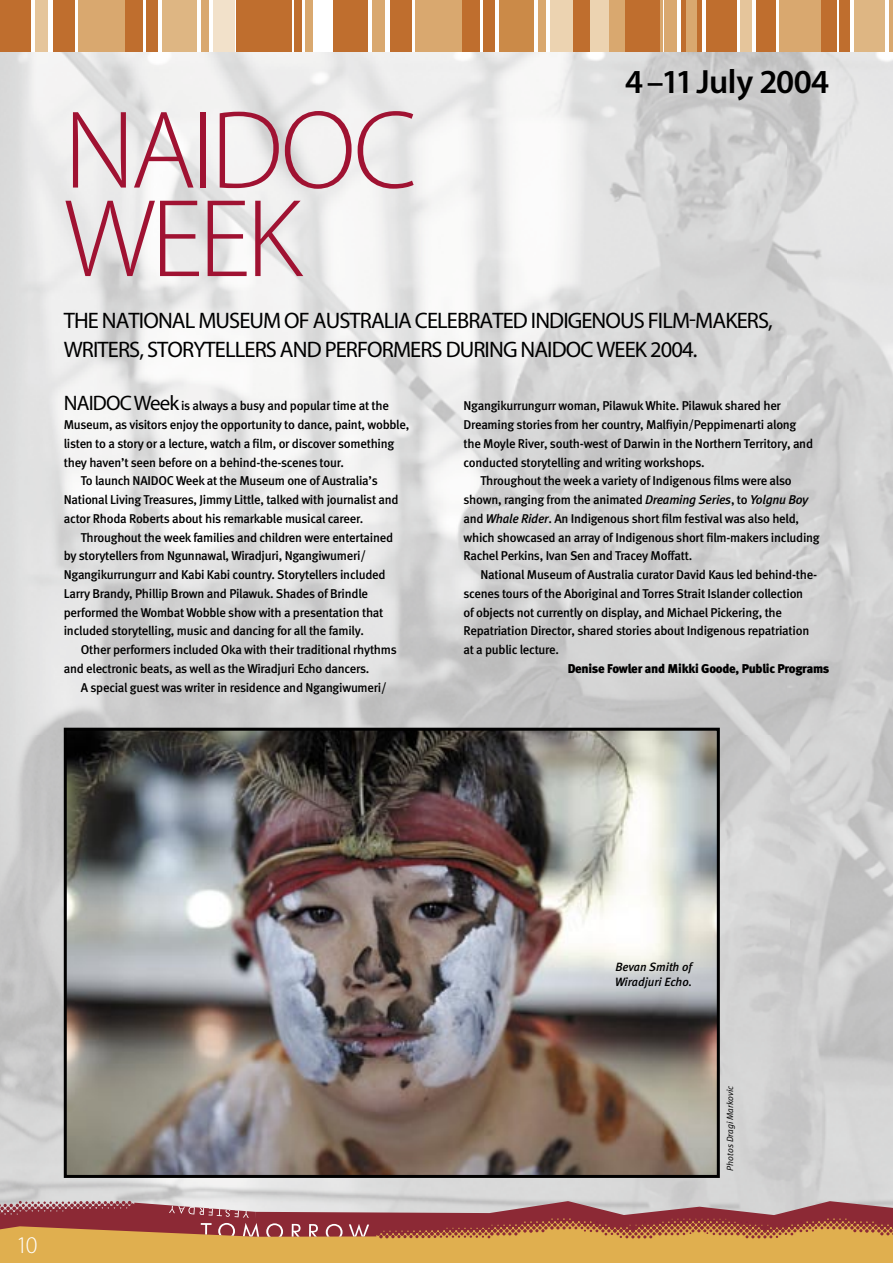
<style>
.page{position:relative;width:893px;height:1263px;background:#fff}
.page>*{position:absolute;margin:0;border:0;box-sizing:border-box;transform-origin:0 0}
.t1{font:300 111.75px/88.5px "Myriad Pro";letter-spacing:-.04em;color:#a01232}
.t2{font:600 33.75px "Myriad Pro";letter-spacing:-.02em;color:#000}
.t3{font:300 24px "Myriad Pro";color:#fff}
.t4{font:22.5px/28.5px "Myriad Pro";letter-spacing:-.04em;color:#000}
.t5{font:500 12.75px "Meta";letter-spacing:-.02em;color:#000}
.t6{font:12.75px "Meta Black LF";letter-spacing:-.02em;color:#000}
.t7{font:italic 500 12px/15px "Meta";color:#000}
.t8{font:italic 9px "Meta Normal";color:#000}
.s1{font-family:"Myriad Pro";font-weight:400;font-size:21px}
.s2{font-style:italic}
</style>
<div class="page">
<div style="left:0;top:1238px;width:893px;height:25px;background:#e0af4f"></div>
<div style="left:550px;top:0;width:112px;height:52px;background:#ecd3b1"></div>
<div style="left:123px;top:0;width:20px;height:52px;background:#bf6e2e"></div>
<div style="left:236px;top:0;width:56px;height:52px;background:#bf6e2e"></div>
<div style="left:295px;top:0;width:7px;height:52px;background:#bf6e2e"></div>
<div style="left:78px;top:0;width:47px;height:52px;background:#d9a86f"></div>
<div style="left:162px;top:0;width:34px;height:52px;background:#deb683"></div>
<div style="left:146px;top:0;width:12px;height:52px;background:#bf6e2e"></div>
<div style="left:201px;top:0;width:7px;height:52px;background:#d9a86f"></div>
<div style="left:213px;top:0;width:22px;height:52px;background:#f2e1ca"></div>
<div style="left:35px;top:0;width:13px;height:52px;background:#e5c59b"></div>
<div style="left:53px;top:0;width:21px;height:52px;background:#bf6e2e"></div>
<div style="left:0;top:0;width:31px;height:52px;background:#bf6e2e"></div>
<div style="left:306px;top:0;width:7px;height:52px;background:#d9a86f"></div>
<div style="left:460px;top:0;width:20px;height:52px;background:#bf6e2e"></div>
<div style="left:573px;top:0;width:17px;height:52px;background:#bf6e2e"></div>
<div style="left:415px;top:0;width:47px;height:52px;background:#d9a86f"></div>
<div style="left:499px;top:0;width:34px;height:52px;background:#cb8a48"></div>
<div style="left:483px;top:0;width:12px;height:52px;background:#bf6e2e"></div>
<div style="left:538px;top:0;width:8px;height:52px;background:#d9a86f"></div>
<div style="left:372px;top:0;width:13px;height:52px;background:#d9a86f"></div>
<div style="left:390px;top:0;width:22px;height:52px;background:#bf6e2e"></div>
<div style="left:334px;top:0;width:34px;height:52px;background:#bf6e2e"></div>
<div style="left:609px;top:0;width:54px;height:52px;background:#d9a86f"></div>
<div style="left:664px;top:0;width:13px;height:52px;background:#d9a86f"></div>
<div style="left:681px;top:0;width:6px;height:52px;background:#bf6e2e"></div>
<div style="left:625px;top:0;width:34px;height:52px;background:#bf6e2e"></div>
<div style="left:819px;top:0;width:18px;height:52px;background:#bf6e2e"></div>
<div style="left:779px;top:0;width:42px;height:52px;background:#d9a86f"></div>
<div style="left:854px;top:0;width:30px;height:52px;background:#deb683"></div>
<div style="left:840px;top:0;width:10px;height:52px;background:#bf6e2e"></div>
<hr style="left:889px;top:0;width:4px;height:52px;background:#d9a86f">
<div style="left:740px;top:0;width:12px;height:52px;background:#e5c59b"></div>
<div style="left:756px;top:0;width:20px;height:52px;background:#bf6e2e"></div>
<div style="left:706px;top:0;width:30px;height:52px;background:#bf6e2e"></div>
<div style="left:692px;top:0;width:10px;height:52px;background:#bf6e2e"></div>
<div style="left:686px;top:0;width:11px;height:52px;background:#d9a86f"></div>
<img style="left:64px;top:728px;width:656px;height:450px">
<svg style="left:0;top:1201px;width:893px;height:37px;background:#ac685f"></svg>
<h2 class="t2" style="left:625px;top:63px;width:205px">4–11 July 2004</h2>
<h1 class="t1" style="left:64px;top:108px;width:355px">NAIDOC<br>WEEK</h1>
<h3 class="t4" style="left:64px;top:307px;width:711px">THE NATIONAL MUSEUM OF AUSTRALIA CELEBRATED INDIGENOUS FILM-MAKERS,<br>WRITERS, STORYTELLERS AND PERFORMERS DURING NAIDOC WEEK 2004.</h3>
<p class="t5" style="left:64px;top:398px;width:327px"><span class="s1">NAIDOC Week</span> is always a busy and popular time at the</p>
<p class="t5" style="left:64px;top:417px;width:347px">Museum, as visitors enjoy the opportunity to dance, paint, wobble,</p>
<p class="t5" style="left:64px;top:436px;width:332px">listen to a story or a lecture, watch a film, or discover something</p>
<p class="t5" style="left:64px;top:455px;width:282px">they haven’t seen before on a behind-the-scenes tour.</p>
<p class="t5" style="left:81px;top:473px;width:298px">To launch NAIDOC Week at the Museum one of Australia’s</p>
<p class="t5" style="left:64px;top:492px;width:336px">National Living Treasures, Jimmy Little, talked with journalist and</p>
<p class="t5" style="left:64px;top:511px;width:301px">actor Rhoda Roberts about his remarkable musical career.</p>
<p class="t5" style="left:81px;top:530px;width:314px">Throughout the week families and children were entertained</p>
<p class="t5" style="left:64px;top:548px;width:304px">by storytellers from Ngunnawal, Wiradjuri, Ngangiwumeri/</p>
<p class="t5" style="left:64px;top:567px;width:323px">Ngangikurrungurr and Kabi Kabi country. Storytellers included</p>
<p class="t5" style="left:64px;top:586px;width:306px">Larry Brandy, Phillip Brown and Pilawuk. Shades of Brindle</p>
<p class="t5" style="left:64px;top:605px;width:321px">performed the Wombat Wobble show with a presentation that</p>
<p class="t5" style="left:64px;top:623px;width:302px">included storytelling, music and dancing for all the family.</p>
<p class="t5" style="left:81px;top:642px;width:318px">Other performers included Oka with their traditional rhythms</p>
<p class="t5" style="left:64px;top:661px;width:307px">and electronic beats, as well as the Wiradjuri Echo dancers.</p>
<p class="t5" style="left:81px;top:680px;width:307px">A special guest was writer in residence and Ngangiwumeri/</p>
<p class="t5" style="left:463px;top:398px;width:319px">Ngangikurrungurr woman, Pilawuk White. Pilawuk shared her</p>
<p class="t5" style="left:463px;top:417px;width:334px">Dreaming stories from her country, Malfiyin/Peppimenarti along</p>
<p class="t5" style="left:463px;top:436px;width:351px">the Moyle River, south-west of Darwin in the Northern Territory, and</p>
<p class="t5" style="left:463px;top:455px;width:243px">conducted storytelling and writing workshops.</p>
<p class="t5" style="left:480px;top:473px;width:313px">Throughout the week a variety of Indigenous films were also</p>
<p class="t5" style="left:463px;top:492px;width:346px">shown, ranging from the animated <span class="s2">Dreaming Series</span>, to <span class="s2">Yolgnu Boy</span></p>
<p class="t5" style="left:463px;top:511px;width:337px">and <span class="s2">Whale Rider</span>. An Indigenous short film festival was also held,</p>
<p class="t5" style="left:463px;top:530px;width:358px">which showcased an array of Indigenous short film-makers including</p>
<p class="t5" style="left:463px;top:548px;width:230px">Rachel Perkins, Ivan Sen and Tracey Moffatt.</p>
<p class="t5" style="left:480px;top:567px;width:338px">National Museum of Australia curator David Kaus led behind-the-</p>
<p class="t5" style="left:463px;top:586px;width:341px">scenes tours of the Aboriginal and Torres Strait Islander collection</p>
<p class="t5" style="left:463px;top:605px;width:320px">of objects not currently on display, and Michael Pickering, the</p>
<p class="t5" style="left:463px;top:623px;width:347px">Repatriation Director, shared stories about Indigenous repatriation</p>
<p class="t5" style="left:463px;top:642px;width:97px">at a public lecture.</p>
<p class="t6" style="left:568px;top:661px;width:263px">Denise Fowler and Mikki Goode, Public Programs</p>
<h3 class="t3" style="left:16px;top:1232px;width:23px">10</h3>
<p class="t7" style="left:615px;top:959px;width:78px">Bevan Smith of<br>Wiradjuri Echo.</p>
<p class="t8" style="left:725px;top:1170px;width:86px;rotate:-90deg">Photos Dragi Markovic</p>
</div>
